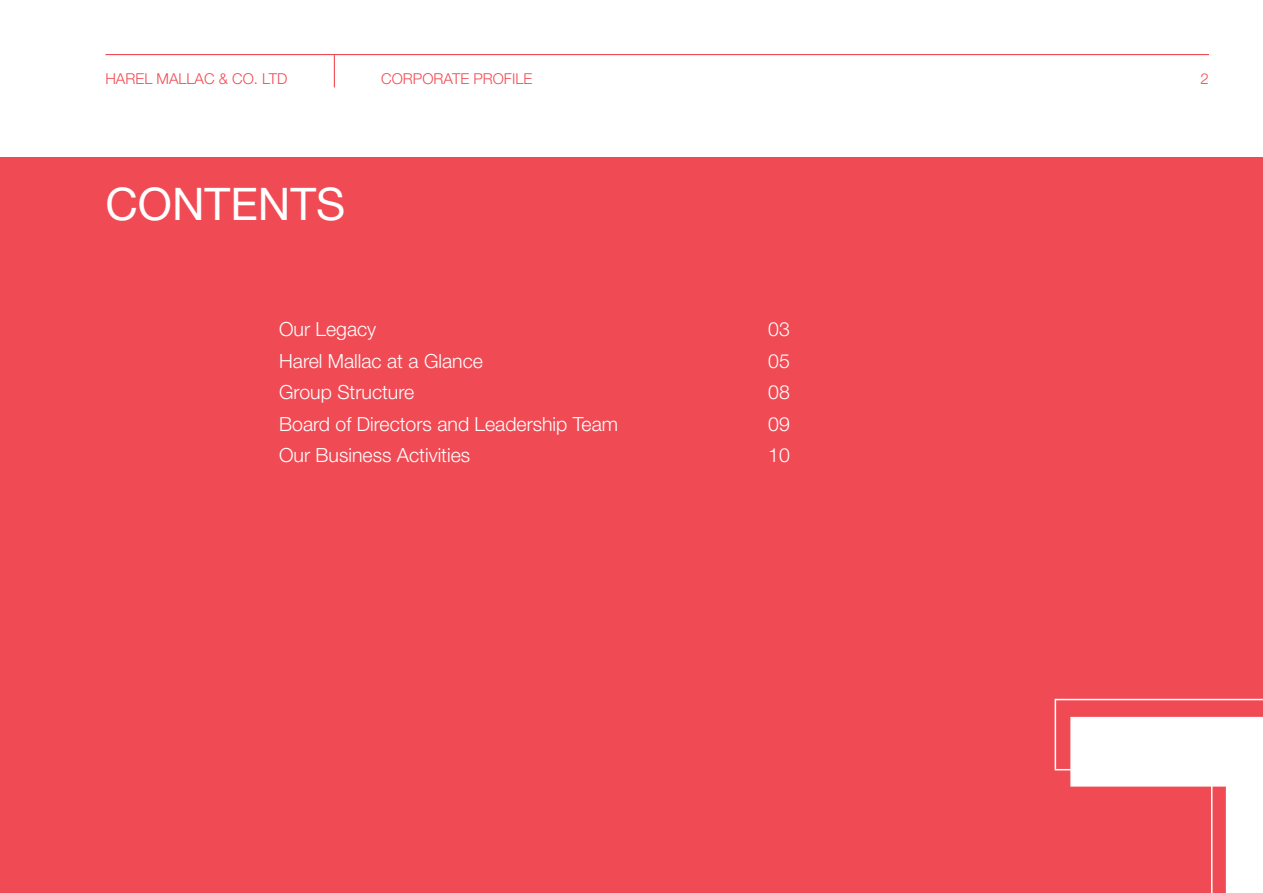
<style>
.page{position:relative;width:1263px;height:893px;background:#fff}
.page>*{position:absolute;margin:0;border:0;box-sizing:border-box;transform-origin:0 0}
.t1{font:45px "Helvetica Neue LT Pro";color:#fff}
.t2{font:300 19.5px "Helvetica Neue LT Pro";color:#fff}
.t3{font:300 15px "Helvetica Neue LT Pro";color:#f04b54}
</style>
<div class="page">
<hr style="left:105px;top:54px;width:1104px;height:1px;background:#f04b54">
<hr style="left:334px;top:55px;width:1px;height:32px;background:#f04b54">
<div style="left:0;top:157px;width:1263px;height:736px;background:#f04b54"></div>
<svg style="left:1054px;top:698px;width:209px;height:195px"></svg>
<p class="t3" style="left:105px;top:70px;width:184px">HAREL MALLAC &amp; CO. LTD</p>
<p class="t3" style="left:381px;top:70px;width:152px">CORPORATE PROFILE</p>
<p class="t3" style="left:1200px;top:70px;width:10px">2</p>
<h1 class="t1" style="left:105px;top:177px;width:241px">CONTENTS</h1>
<p class="t2" style="left:279px;top:317px;width:99px">Our Legacy</p>
<p class="t2" style="left:768px;top:317px;width:23px">03</p>
<p class="t2" style="left:279px;top:349px;width:205px">Harel Mallac at a Glance</p>
<p class="t2" style="left:768px;top:349px;width:23px">05</p>
<p class="t2" style="left:279px;top:380px;width:137px">Group Structure</p>
<p class="t2" style="left:768px;top:380px;width:23px">08</p>
<p class="t2" style="left:279px;top:412px;width:340px">Board of Directors and Leadership Team</p>
<p class="t2" style="left:768px;top:412px;width:23px">09</p>
<p class="t2" style="left:279px;top:443px;width:193px">Our Business Activities</p>
<p class="t2" style="left:768px;top:443px;width:23px">10</p>
</div>
